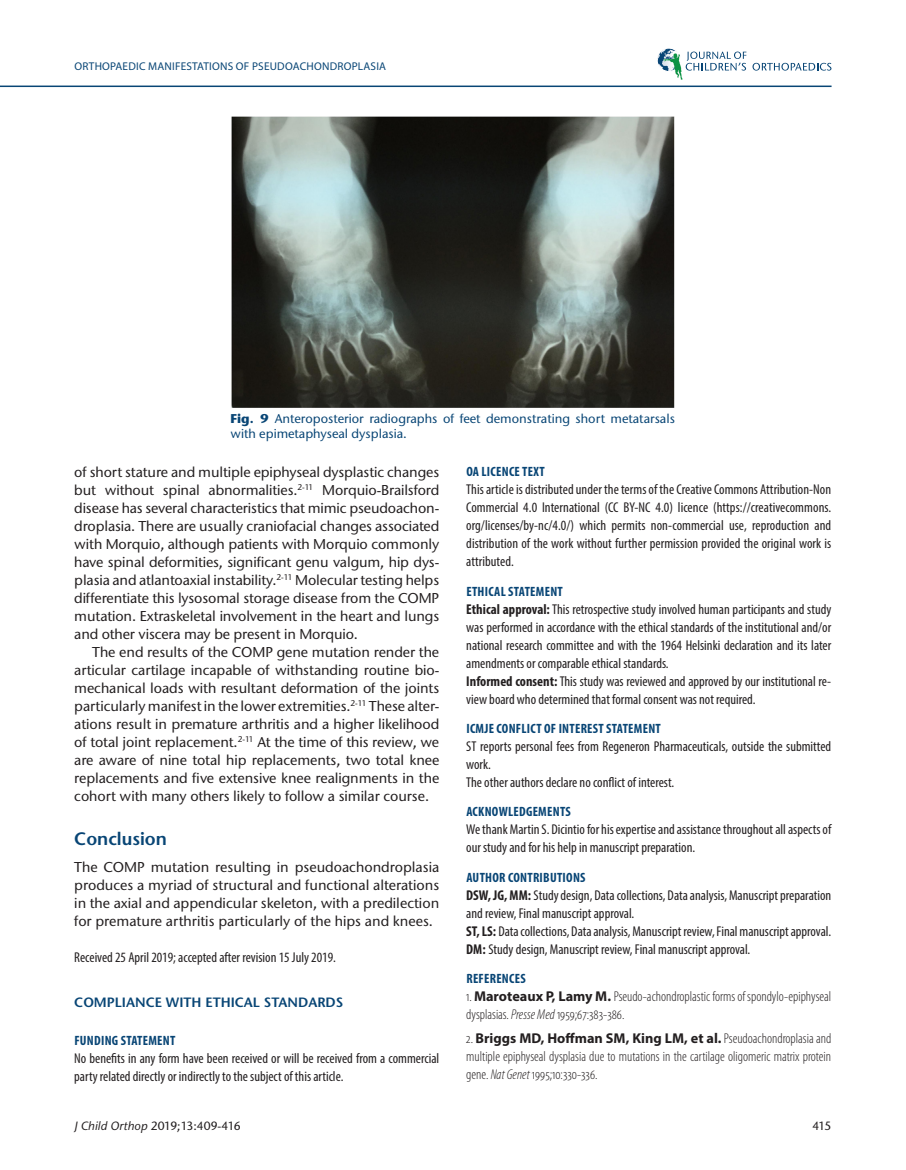
<style>
.page{position:relative;width:906px;height:1170px;background:#fff}
.page>*{position:absolute;margin:0;border:0;box-sizing:border-box;transform-origin:0 0}
.jrnlHead1{font:600 18px "Stone Sans Std";color:#084575}
.jrnlEndPara{font:condensed 14.25px/18px "Myriad Pro";color:#231f20}
.TXI{font:500 14.25px/18px "Stone Sans Pro ITC";letter-spacing:-.01em;color:#231f20;text-align:justify}
.jrnlRefText{font:300 condensed 14.25px/18px "Myriad Pro";color:#231f20}
.TXT{font:500 14.25px/18px "Stone Sans Pro ITC";color:#231f20;text-align:justify}
.jrnlRecDate{font:condensed 14.25px "Myriad Pro";color:#231f20}
.jrnlEndH2{font:700 condensed 13.5px "Myriad Pro";letter-spacing:.02em;color:#084575}
.jrnlEndH1{font:600 13.5px "Stone Sans Std";color:#084575}
.jrnlFigCaption{font:500 12.75px/15px "Stone Sans Pro ITC";color:#084575}
.t1{font:500 12px "Stone Sans Pro ITC";letter-spacing:-.05em;color:#231f20}
.t2{font:11.25px "Myriad Pro";letter-spacing:.02em;color:#084575}
.s1{font-family:"Stone Sans Std";font-weight:700}
.s2{font-weight:700}
.s3{font-weight:700;font-stretch:normal}
.s4{font-style:italic}
</style>
<div class="page">
<svg style="left:752px;top:63px;width:79px;height:8px"></svg>
<div style="left:657px;top:48px;width:23px;height:24px;border:1px solid #fff;border-radius:50%"></div>
<svg style="left:657px;top:49px;width:89px;height:31px"></svg>
<hr style="left:0;top:86px;width:831px;height:1px;background:#084575">
<img style="left:231px;top:117px;width:444px;height:291px">
<p class="t2" style="left:75px;top:60px;width:313px">ORTHOPAEDIC MANIFESTATIONS OF PSEUDOACHONDROPLASIA</p>
<p class="jrnlFigCaption" style="left:230px;top:411px;width:446px"><span class="s1">Fig. 9</span> Anteroposterior radiographs of feet demonstrating short metatarsals with epimetaphyseal dysplasia.</p>
<p class="TXI" style="left:74px;top:462px;width:366px">of short stature and multiple epiphyseal dysplastic changes but without spinal abnormalities.<sup>2-11</sup> Morquio-Brailsford disease has several characteristics that mimic pseudoachon&shy;droplasia. There are usually craniofacial changes associated with Morquio, although patients with Morquio commonly have spinal deformities, significant genu valgum, hip dys&shy;plasia and atlantoaxial instability.<sup>2-11</sup> Molecular testing helps differentiate this lysosomal storage disease from the COMP mutation. Extraskeletal involvement in the heart and lungs and other viscera may be present in Morquio.</p>
<p class="TXI" style="left:74px;top:642px;width:366px;text-indent:18px">The end results of the COMP gene mutation render the articular cartilage incapable of withstanding routine bio&shy;mechanical loads with resultant deformation of the joints particularly manifest in the lower extremities.<sup>2-11</sup> These alter&shy;ations result in premature arthritis and a higher likelihood of total joint replacement.<sup>2-11</sup> At the time of this review, we are aware of nine total hip replacements, two total knee replacements and five extensive knee realignments in the cohort with many others likely to follow a similar course.</p>
<p class="jrnlHead1" style="left:74px;top:827px;width:94px">Conclusion</p>
<p class="TXT" style="left:74px;top:858px;width:366px">The COMP mutation resulting in pseudoachondroplasia produces a myriad of structural and functional alterations in the axial and appendicular skeleton, with a predilection for premature arthritis particularly of the hips and knees.</p>
<p class="jrnlRecDate" style="left:74px;top:948px;width:263px">Received 25 April 2019; accepted after revision 15 July 2019.</p>
<p class="jrnlEndH1" style="left:74px;top:994px;width:270px">COMPLIANCE WITH ETHICAL STANDARDS</p>
<p class="jrnlEndH2" style="left:74px;top:1032px;width:103px">FUNDING STATEMENT</p>
<p class="jrnlEndPara" style="left:74px;top:1049px;width:366px">No benefits in any form have been received or will be received from a commercial party related directly or indirectly to the subject of this article.</p>
<p class="jrnlEndH2" style="left:466px;top:463px;width:80px">OA LICENCE TEXT</p>
<p class="jrnlEndPara" style="left:466px;top:480px;width:366px;text-align:justify">This article is distributed under the terms of the Creative Commons Attribution-Non Commercial 4.0 International (CC BY-NC 4.0) licence (https://creativecommons. org/licenses/by-nc/4.0/) which permits non-commercial use, reproduction and distribution of the work without further permission provided the original work is attributed.</p>
<p class="jrnlEndH2" style="left:466px;top:582px;width:98px">ETHICAL STATEMENT</p>
<p class="jrnlEndPara" style="left:466px;top:599px;width:366px;text-align:justify"><span class="s2">Ethical approval:</span> This retrospective study involved human participants and study was performed in accordance with the ethical standards of the institutional and/or national research committee and with the 1964 Helsinki declaration and its later amendments or comparable ethical standards.</p>
<p class="jrnlEndPara" style="left:466px;top:671px;width:366px"><span class="s2">Informed consent:</span> This study was reviewed and approved by our institutional re&shy;view board who determined that formal consent was not required.</p>
<p class="jrnlEndH2" style="left:466px;top:720px;width:196px">ICMJE CONFLICT OF INTEREST STATEMENT</p>
<p class="jrnlEndPara" style="left:466px;top:737px;width:366px">ST reports personal fees from Regeneron Pharmaceuticals, outside the submitted work.</p>
<p class="jrnlEndPara" style="left:466px;top:773px;width:209px">The other authors declare no conflict of interest.</p>
<p class="jrnlEndH2" style="left:466px;top:803px;width:106px">ACKNOWLEDGEMENTS</p>
<p class="jrnlEndPara" style="left:466px;top:820px;width:366px">We thank Martin S. Dicintio for his expertise and assistance throughout all aspects of our study and for his help in manuscript preparation.</p>
<p class="jrnlEndH2" style="left:466px;top:868px;width:121px">AUTHOR CONTRIBUTIONS</p>
<p class="jrnlEndPara" style="left:466px;top:885px;width:366px"><span class="s2">DSW, JG, MM:</span> Study design, Data collections, Data analysis, Manuscript preparation and review, Final manuscript approval.</p>
<p class="jrnlEndPara" style="left:466px;top:921px;width:366px"><span class="s2">ST, LS:</span> Data collections, Data analysis, Manuscript review, Final manuscript approval.</p>
<p class="jrnlEndPara" style="left:466px;top:939px;width:286px"><span class="s2">DM:</span> Study design, Manuscript review, Final manuscript approval.</p>
<p class="jrnlEndH2" style="left:466px;top:969px;width:61px">REFERENCES</p>
<p class="jrnlRefText" style="left:466px;top:986px;width:366px">1. <span class="s3">Maroteaux P, Lamy M.</span> Pseudo-achondroplastic forms of spondylo-epiphyseal dysplasias. <span class="s4">Presse Med</span> 1959;67:383-386.</p>
<p class="jrnlRefText" style="left:466px;top:1029px;width:366px;text-align:justify">2. <span class="s3">Briggs MD, Hoffman SM, King LM, et al.</span> Pseudoachondroplasia and multiple epiphyseal dysplasia due to mutations in the cartilage oligomeric matrix protein gene. <span class="s4">Nat Genet</span> 1995;10:330-336.</p>
<p class="t1" style="left:74px;top:1118px;width:168px"><span class="s4">J Child Orthop</span> 2019;13:409-416</p>
<p class="t1" style="left:812px;top:1118px;width:21px">415</p>
</div>
